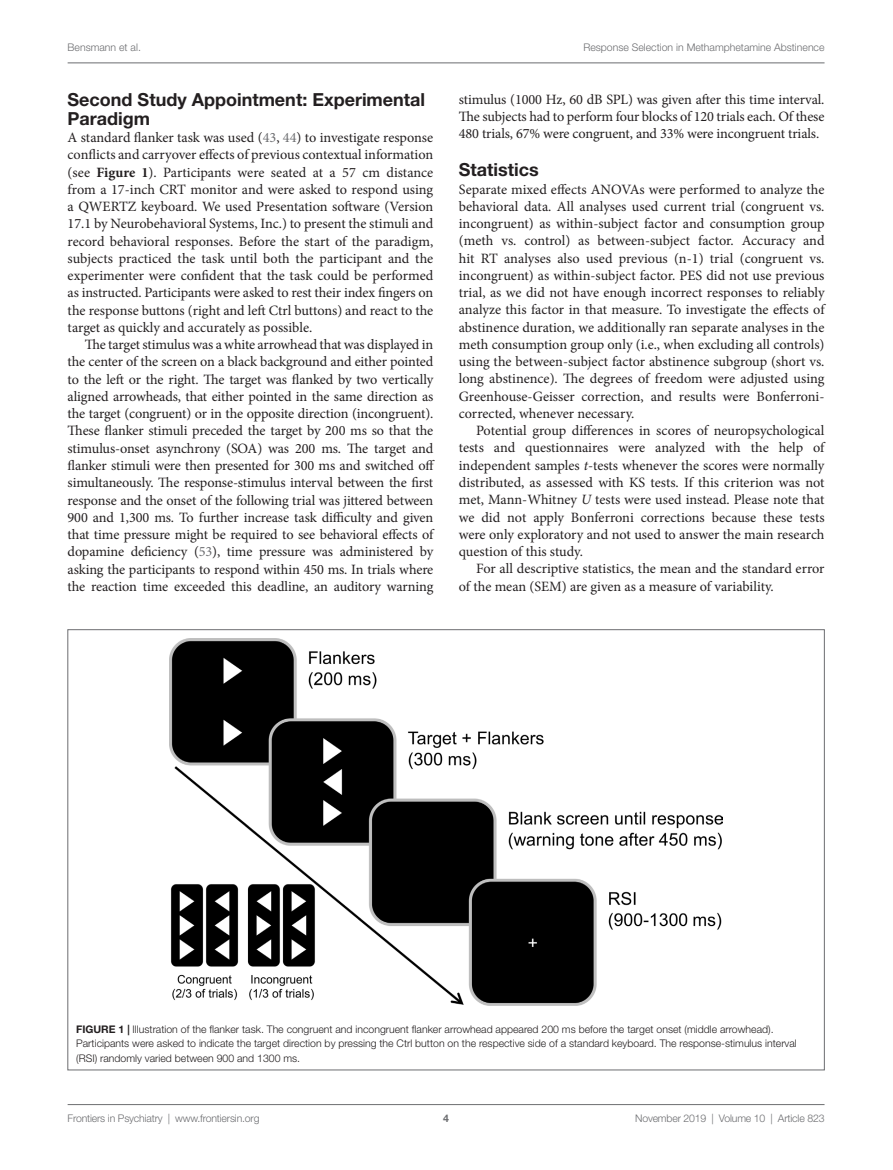
<style>
.page{position:relative;width:893px;height:1170px;background:#fff}
.page>*{position:absolute;margin:0;border:0;box-sizing:border-box;transform-origin:0 0}
._2{font:700 18px/18.8px "Helvetica Neue LT Std";color:#231f20}
.T{font:14.25px/17.2px "Minion Pro MTC";letter-spacing:-.005em;color:#231f20;text-align:justify}
.T1{font:14.25px/17.2px "Minion Pro MTC";color:#231f20;text-align:justify}
.FC{font:300 10.5px/14.2px "Helvetica Neue LT Std";color:#231f20}
.t1{font:300 10.5px "Helvetica Neue LT Std";letter-spacing:-.015em;color:#6c6d70}
.t2{font:700 10.5px "Helvetica Neue LT Std";color:#6c6d70}
.s1{color:#6c6d70}
.s2{font-family:"Minion Pro";font-weight:700}
.s3{font-style:italic}
.s4{font-weight:700}
</style>
<div class="page">
<hr style="left:68px;top:63px;width:756px;height:1px;background:#6c6d70">
<hr style="left:68px;top:1104px;width:756px;height:1px;background:#6c6d70">
<img style="left:170px;top:638px;width:552px;height:367px">
<p class="t1" style="left:68px;top:41px;width:75px">Bensmann et al.</p>
<p class="t1" style="left:583px;top:41px;width:243px">Response Selection in Methamphetamine Abstinence</p>
<p class="_2" style="left:68px;top:91px;width:359px">Second Study Appointment: Experimental<br>Paradigm</p>
<p class="T1" style="left:68px;top:129px;width:367px">A standard flanker task was used (<span class="s1">43</span>, <span class="s1">44</span>) to investigate response conflicts and carryover effects of previous contextual information (see <span class="s2">Figure 1</span>). Participants were seated at a 57 cm distance from a 17-inch CRT monitor and were asked to respond using a QWERTZ keyboard. We used Presentation software (Version 17.1 by Neurobehavioral Systems, Inc.) to present the stimuli and record behavioral responses. Before the start of the paradigm, subjects practiced the task until both the participant and the experimenter were confident that the task could be performed as instructed. Participants were asked to rest their index fingers on the response buttons (right and left Ctrl buttons) and react to the target as quickly and accurately as possible.</p>
<p class="T" style="left:68px;top:336px;width:369px;text-indent:17px">The target stimulus was a white arrowhead that was displayed in the center of the screen on a black background and either pointed to the left or the right. The target was flanked by two vertically aligned arrowheads, that either pointed in the same direction as the target (congruent) or in the opposite direction (incongruent).<br>These flanker stimuli preceded the target by 200 ms so that the stimulus-onset asynchrony (SOA) was 200 ms. The target and flanker stimuli were then presented for 300 ms and switched off simultaneously. The response-stimulus interval between the first response and the onset of the following trial was jittered between 900 and 1,300 ms. To further increase task difficulty and given that time pressure might be required to see behavioral effects of dopamine deficiency (<span class="s1">53</span>), time pressure was administered by asking the participants to respond within 450 ms. In trials where the reaction time exceeded this deadline, an auditory warning</p>
<p class="T" style="left:459px;top:90px;width:367px">stimulus (1000 Hz, 60 dB SPL) was given after this time interval.<br>The subjects had to perform four blocks of 120 trials each. Of these 480 trials, 67% were congruent, and 33% were incongruent trials.</p>
<p class="_2" style="left:459px;top:162px;width:81px">Statistics</p>
<p class="T1" style="left:459px;top:180px;width:367px">Separate mixed effects ANOVAs were performed to analyze the behavioral data. All analyses used current trial (congruent vs. incongruent) as within-subject factor and consumption group (meth vs. control) as between-subject factor. Accuracy and hit RT analyses also used previous (n-1) trial (congruent vs. incongruent) as within-subject factor. PES did not use previous trial, as we did not have enough incorrect responses to reliably analyze this factor in that measure. To investigate the effects of abstinence duration, we additionally ran separate analyses in the meth consumption group only (i.e., when excluding all controls) using the between-subject factor abstinence subgroup (short vs. long abstinence). The degrees of freedom were adjusted using Greenhouse-Geisser correction, and results were Bonferroni&shy;corrected, whenever necessary.</p>
<p class="T" style="left:459px;top:422px;width:367px;text-indent:17px">Potential group differences in scores of neuropsychological tests and questionnaires were analyzed with the help of independent samples <span class="s3">t</span>-tests whenever the scores were normally distributed, as assessed with KS tests. If this criterion was not met, Mann-Whitney <span class="s3">U</span> tests were used instead. Please note that we did not apply Bonferroni corrections because these tests were only exploratory and not used to answer the main research question of this study.</p>
<p class="T" style="left:459px;top:560px;width:367px;text-indent:17px">For all descriptive statistics, the mean and the standard error of the mean (SEM) are given as a measure of variability.</p>
<p class="FC" style="left:76px;top:1022px;width:722px"><span class="s4">FIGURE 1 |</span> Illustration of the flanker task. The congruent and incongruent flanker arrowhead appeared 200 ms before the target onset (middle arrowhead).<br>Participants were asked to indicate the target direction by pressing the Ctrl button on the respective side of a standard keyboard. The response-stimulus interval (RSI) randomly varied between 900 and 1300 ms.</p>
<p class="t1" style="left:68px;top:1111px;width:193px">Frontiers in Psychiatry | www.frontiersin.org</p>
<p class="t1" style="left:635px;top:1111px;width:191px">November 2019 | Volume 10 | Article 823</p>
<p class="t2" style="left:443px;top:1111px;width:7px">4</p>
</div>
